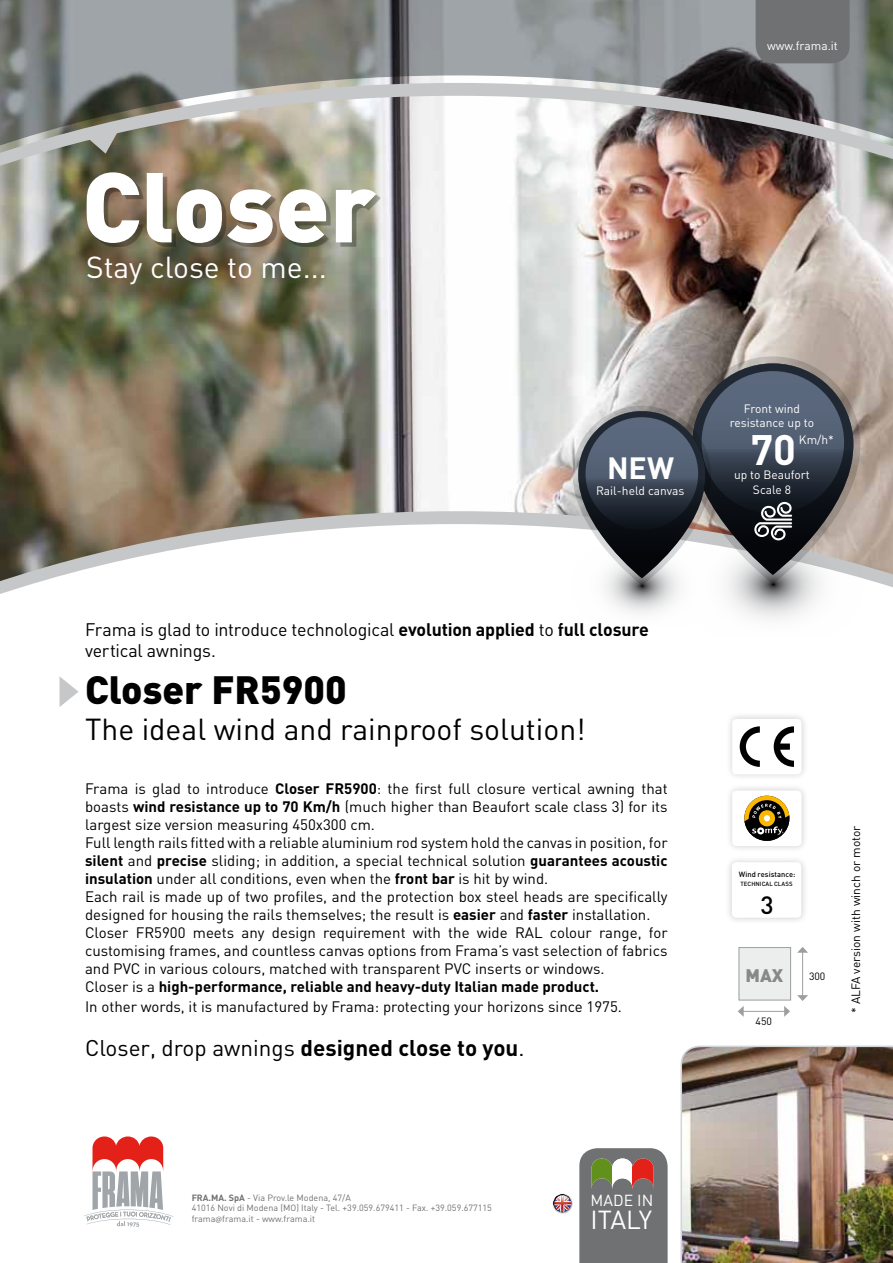
<style>
.page{position:relative;width:893px;height:1263px;background:#fff}
.page>*{position:absolute;margin:0;border:0;box-sizing:border-box;transform-origin:0 0}
.t1{font:900 97.5px "DIN";color:#fff}
.t2{font:700 42px "DIN";color:#fff}
.t3{font:900 39px "DIN";color:#000}
.t4{font:700 30.45px "DIN";color:#fff}
.t5{font:30px "DIN";color:#000}
.t6{font:30px "DIN";color:#fff}
.t7{font:25.8px "DIN";letter-spacing:-.03em;color:#fff}
.t8{font:500 24.75px "DIN";color:#000}
.t9{font:22.5px "DIN";color:#000}
.t10{font:18px/21.6px "DIN";letter-spacing:-.015em;color:#000}
.t11{font:900 18px "DIN";color:#87888a}
.t12{font:15.75px "DIN";color:#fff}
.t13{font:15px/18px "DIN";color:#000}
.t14{font:12px/14.4px "DIN";color:#fff;text-align:center}
.t15{font:12px "DIN";color:#000}
.t16{font:10.5px "DIN";color:#000}
.t17{font:9px/10.8px "DIN";color:#707172}
.t18{font:500 7.5px "DIN";letter-spacing:.01em;color:#000}
.t19{font:500 6px "DIN";letter-spacing:.01em;color:#000}
.s1{font-weight:700}
.s2{font-family:"Myriad Pro"}
</style>
<div class="page">
<img style="left:0;top:178px;width:893px;height:333px">
<svg style="left:552px;top:1192px;width:21px;height:22px"></svg>
<svg style="left:553px;top:1194px;width:18px;height:18px"></svg>
<div style="left:91px;top:177px;width:289px;height:70px;background:#000;opacity:.29"></div>
<svg style="left:60px;top:677px;width:19px;height:30px"></svg>
<div style="left:725px;top:783px;width:83px;height:70px;background:#000;opacity:.2"></div>
<div style="left:732px;top:790px;width:69px;height:56px;background:#fff;border-radius:5px"></div>
<svg style="left:744px;top:796px;width:45px;height:45px"></svg>
<div style="left:725px;top:711px;width:83px;height:71px;background:#000;opacity:.2"></div>
<div style="left:732px;top:719px;width:69px;height:55px;background:#fff;border-radius:5px"></div>
<svg style="left:740px;top:726px;width:20px;height:41px"></svg>
<svg style="left:774px;top:726px;width:20px;height:41px"></svg>
<div style="left:724px;top:855px;width:84px;height:70px;background:#000;opacity:.2"></div>
<div style="left:732px;top:862px;width:69px;height:56px;background:#fff;border-radius:5px"></div>
<svg style="left:0;top:511px;width:893px;height:83px"></svg>
<img style="left:0;top:0;width:893px;height:178px">
<svg style="left:560px;top:356px;width:313px;height:263px"></svg>
<div style="left:756px;top:0;width:94px;height:63px;background:#707172"></div>
<svg style="left:84px;top:1136px;width:89px;height:91px"></svg>
<div style="left:579px;top:1148px;width:89px;height:115px;background:#707172"></div>
<svg style="left:591px;top:1158px;width:21px;height:30px"></svg>
<svg style="left:612px;top:1158px;width:21px;height:30px"></svg>
<svg style="left:633px;top:1158px;width:20px;height:30px"></svg>
<img style="left:680px;top:1045px;width:213px;height:218px">
<div style="left:739px;top:947px;width:52px;height:53px;background:#eceded;border:1px solid #9c9e9f"></div>
<hr style="left:802px;top:952px;width:1px;height:44px;background:#9c9e9f">
<svg style="left:797px;top:947px;width:11px;height:6px"></svg>
<svg style="left:797px;top:995px;width:11px;height:6px"></svg>
<hr style="left:743px;top:1011px;width:42px;height:1px;background:#9c9e9f">
<svg style="left:738px;top:1006px;width:6px;height:11px"></svg>
<svg style="left:784px;top:1006px;width:6px;height:11px"></svg>
<h1 class="t1" style="left:82px;top:142px;width:296px">Closer</h1>
<h3 class="t6" style="left:86px;top:248px;width:242px">Stay close to me...</h3>
<p class="t14" style="left:767px;top:38px;width:72px">www.frama.it</p>
<h3 class="t4" style="left:607px;top:448px;width:68px">NEW</h3>
<p class="t14" style="left:596px;top:483px;width:90px">Rail-held canvas</p>
<p class="t14" style="left:730px;top:401px;width:86px">Front wind resistance up to</p>
<p class="t14" style="left:799px;top:432px;width:37px">Km/h*</p>
<h2 class="t2" style="left:750px;top:422px;width:47px">70</h2>
<p class="t14" style="left:734px;top:467px;width:77px">up to Beaufort<br>Scale 8</p>
<p class="t10" style="left:85px;top:618px;width:565px">Frama is glad to introduce technological <span class="s1">evolution applied</span> to <span class="s1">full closure </span>vertical awnings.</p>
<h3 class="t3" style="left:85px;top:664px;width:263px">Closer FR5900</h3>
<h3 class="t5" style="left:85px;top:711px;width:502px">The ideal wind and rainproof solution!</h3>
<p class="t13" style="left:85px;top:779px;width:584px">Frama is glad to introduce <span class="s1">Closer FR5900</span>: the first full closure vertical awning that boasts <span class="s1">wind resistance up to 70 Km/h</span> (much higher than Beaufort scale class 3) for its largest size version measuring 450x300 cm.<br>Full length rails fitted with a reliable aluminium rod system hold the canvas in position, for <span class="s1">silent</span> and <span class="s1">precise</span> sliding; in addition, a special technical solution <span class="s1">guarantees acoustic insulation</span> under all conditions, even when the <span class="s1">front bar</span> is hit by wind.<br>Each rail is made up of two profiles, and the protection box steel heads are specifically designed for housing the rails themselves; the result is <span class="s1">easier</span> and <span class="s1">faster</span> installation.<br>Closer FR5900 meets any design requirement with the wide RAL colour range, for customising frames, and countless canvas options from Frama’s vast selection of fabrics and PVC in various colours, matched with transparent PVC inserts or windows.<br>Closer is a <span class="s1">high-performance, reliable and heavy-duty Italian made product.</span></p>
<p class="t13" style="left:85px;top:997px;width:538px">In other words, it is manufactured by Frama: protecting your horizons since 1975.</p>
<h3 class="t9" style="left:85px;top:1033px;width:441px">Closer, drop awnings <span class="s1">designed close to you</span>.</h3>
<p class="t18" style="left:739px;top:870px;width:58px">Wind resistance:</p>
<p class="t19" style="left:740px;top:880px;width:54px">TECHNICAL CLASS</p>
<h3 class="t8" style="left:760px;top:889px;width:15px">3</h3>
<p class="t11" style="left:746px;top:963px;width:39px">MAX</p>
<p class="t16" style="left:809px;top:970px;width:18px">300</p>
<p class="t16" style="left:756px;top:1015px;width:18px">450</p>
<p class="t15" style="left:848px;top:1013px;width:189px;rotate:-90deg">* ALFA version with winch or motor</p>
<p class="t17" style="left:192px;top:1192px;width:302px"><span class="s1">FRA.MA. SpA</span> - Via Prov.le Modena, 47/A<br>41016 Novi di Modena (MO) Italy - Tel. +39.059.679411 - Fax. +39.059.677115 frama<span class="s2">@</span>frama.it - www.frama.it</p>
<p class="t12" style="left:591px;top:1190px;width:64px">MADE IN</p>
<h3 class="t7" style="left:591px;top:1204px;width:63px">ITALY</h3>
</div>
